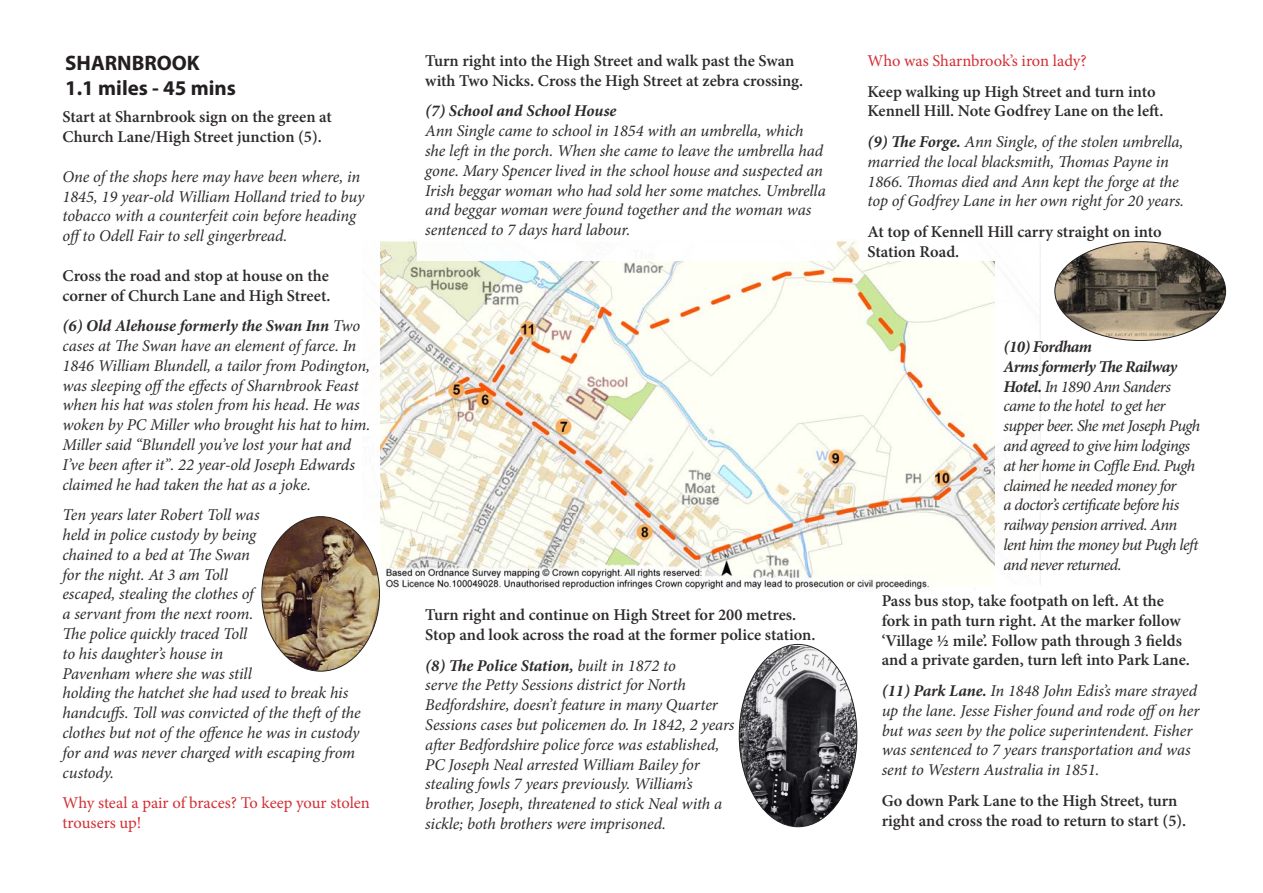
<style>
.page{position:relative;width:1263px;height:893px;background:#fff}
.page>*{position:absolute;margin:0;border:0;box-sizing:border-box;transform-origin:0 0}
.t1{font:700 21px "Myriad Pro";color:#231f20}
.t2{font:italic 16.5px/19.8px "Minion Pro";letter-spacing:-.01em;color:#231f20}
.t3{font:600 16.5px/19.8px "Minion Pro";color:#231f20}
.t4{font:italic 16.5px/19.8px "Minion Pro";letter-spacing:-.035em;color:#231f20}
.t5{font:16.5px/19.8px "Minion Pro";letter-spacing:-.005em;color:#d1232a}
.t6{font:italic 700 16.5px "Minion Pro";letter-spacing:-.005em;color:#231f20}
.s1{font-weight:700}
</style>
<div class="page">
<img style="left:380px;top:241px;width:615px;height:351px">
<div style="left:417px;top:54px;width:419px;height:207px;background:#fff"></div>
<div style="left:859px;top:54px;width:350px;height:207px;background:#fff"></div>
<img style="left:262px;top:517px;width:117px;height:154px">
<img style="left:739px;top:646px;width:118px;height:181px">
<img style="left:1055px;top:242px;width:170px;height:98px">
<p class="t1" style="left:65px;top:49px;width:136px">SHARNBROOK</p>
<p class="t1" style="left:65px;top:74px;width:172px">1.1 miles - 45 mins</p>
<p class="t3" style="left:63px;top:107px;width:271px">Start at Sharnbrook sign on the green at<br>Church Lane/High Street junction (5).</p>
<p class="t2" style="left:63px;top:167px;width:303px">One of the shops here may have been where, in 1845, 19 year-old William Holland tried to buy tobacco with a counterfeit coin before heading offto Odell Fair to sell gingerbread.</p>
<p class="t3" style="left:63px;top:265px;width:270px">Cross the road and stop at house on the corner of Church Lane and High Street.</p>
<p class="t2" style="left:63px;top:316px;width:309px"><span class="s1">(6) Old Alehouse formerly the Swan Inn</span> Two cases at The Swan have an element of farce. In 1846 William Blundell, a tailor from Podington, was sleeping offthe effects of Sharnbrook Feast when his hat was stolen from his head. He was woken by PC Miller who brought his hat to him.<br>Miller said “Blundell you’ve lost your hat and I’ve been after it”. 22 year-old Joseph Edwards claimed he had taken the hat as a joke.</p>
<p class="t2" style="left:63px;top:505px;width:300px">Ten years later Robert Toll was<br>held in police custody by being<br>chained to a bed at The Swan<br>for the night. At 3 am Toll<br>escaped, stealing the clothes of<br>a servant from the next room.<br>The police quickly traced Toll<br>to his daughter’s house in<br>Pavenham where she was still<br>holding the hatchet she had used to break his handcuffs. Toll was convicted of the theft of the clothes but not of the offence he was in custody for and was never charged with escaping from custody.</p>
<p class="t5" style="left:63px;top:793px;width:309px">Why steal a pair of braces? To keep your stolen trousers up!</p>
<p class="t3" style="left:425px;top:51px;width:379px">Turn right into the High Street and walk past the Swan with Two Nicks. Cross the High Street at zebra crossing.</p>
<p class="t6" style="left:425px;top:99px;width:193px">(7) School and School House</p>
<p class="t2" style="left:425px;top:121px;width:402px">Ann Single came to school in 1854 with an umbrella, which she left in the porch. When she came to leave the umbrella had gone. Mary Spencer lived in the school house and suspected an Irish beggar woman who had sold her some matches. Umbrella and beggar woman were found together and the woman was sentenced to 7 days hard labour.</p>
<p class="t3" style="left:425px;top:605px;width:392px">Turn right and continue on High Street for 200 metres.<br>Stop and look across the road at the former police station.</p>
<p class="t2" style="left:425px;top:655px;width:311px"><span class="s1">(8) The Police Station,</span> built in 1872 to<br>serve the Petty Sessions district for North Bedfordshire, doesn’t feature in many Quarter Sessions cases but policemen do. In 1842, 2 years after Bedfordshire police force was established, PC Joseph Neal arrested William Bailey for stealing fowls 7 years previously. William’s brother, Joseph, threatened to stick Neal with a sickle; both brothers were imprisoned.</p>
<p class="t5" style="left:867px;top:51px;width:221px">Who was Sharnbrook’s iron lady?</p>
<p class="t3" style="left:867px;top:81px;width:297px">Keep walking up High Street and turn into<br>Kennell Hill. Note Godfrey Lane on the left.</p>
<p class="t2" style="left:867px;top:132px;width:318px"><span class="s1">(9) The Forge.</span> Ann Single, of the stolen umbrella, married the local blacksmith, Thomas Payne in 1866. Thomas died and Ann kept the forge at the top of Godfrey Lane in her own right for 20 years.</p>
<p class="t3" style="left:867px;top:222px;width:296px">At top of Kennell Hill carry straight on into<br>Station Road.</p>
<p class="t4" style="left:1003px;top:337px;width:199px"><span class="s1">(10) Fordham<br>Arms formerly The Railway<br>Hotel.</span> In 1890 Ann Sanders came to the hotel to get her supper beer. She met Joseph Pugh and agreed to give him lodgings at her home in Coffle End. Pugh claimed he needed money for<br>a doctor’s certificate before his railway pension arrived. Ann lent him the money but Pugh left and never returned.</p>
<p class="t3" style="left:882px;top:591px;width:310px">Pass bus stop, take footpath on left. At the fork in path turn right. At the marker follow ‘Village ½ mile’. Follow path through 3 fields and a private garden, turn left into Park Lane.</p>
<p class="t2" style="left:882px;top:681px;width:319px"><span class="s1">(11) Park Lane.</span> In 1848 John Edis’s mare strayed up the lane. Jesse Fisher found and rode offon her but was seen by the police superintendent. Fisher was sentenced to 7 years transportation and was sent to Western Australia in 1851.</p>
<p class="t3" style="left:882px;top:790px;width:306px">Go down Park Lane to the High Street, turn right and cross the road to return to start (5).</p>
</div>
